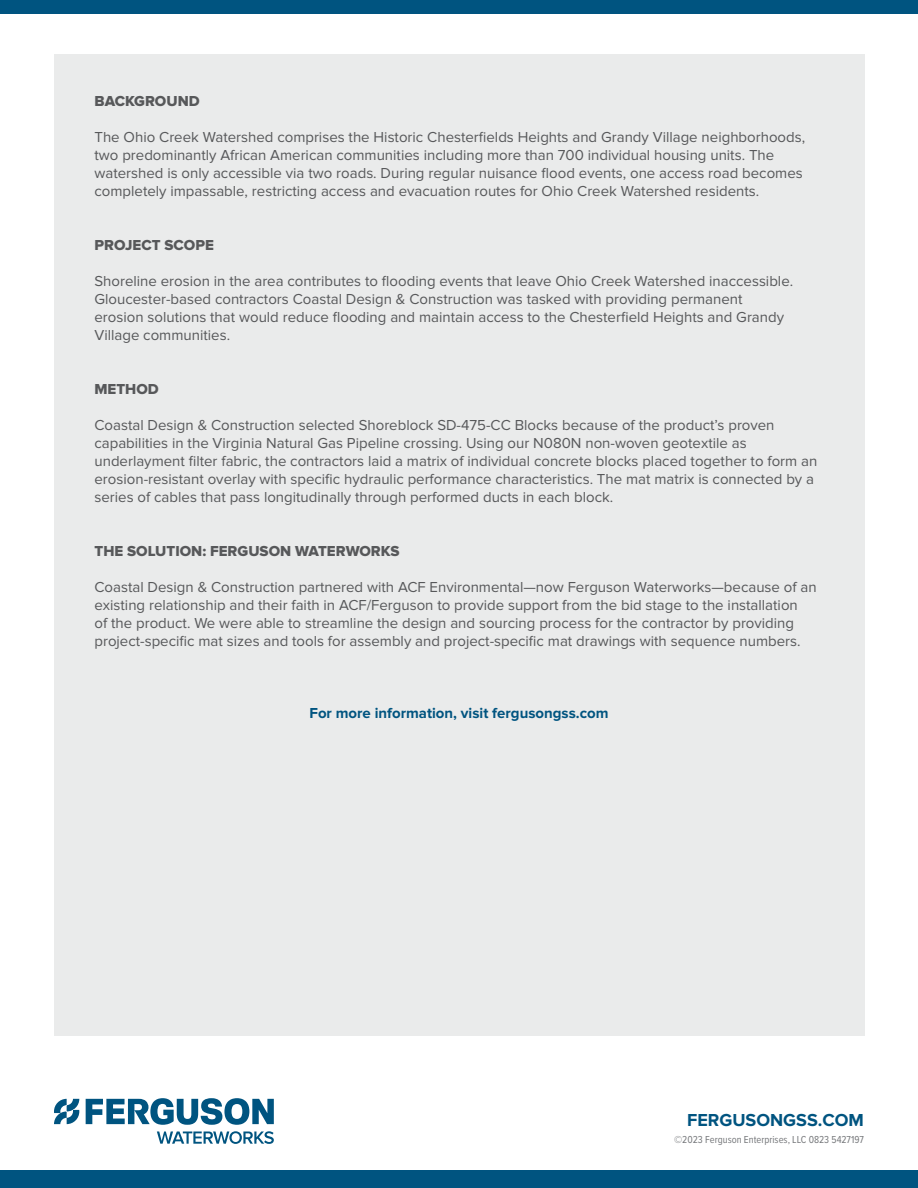
<style>
.page{position:relative;width:918px;height:1188px;background:#fff}
.page>*{position:absolute;margin:0;border:0;box-sizing:border-box;transform-origin:0 0}
.t1{font:700 18px "Proxima Nova";color:#005480}
.t2{font:15px/18px "Proxima Nova";color:#57585a}
.t3{font:15px "Proxima Nova Extrabld";color:#57585a}
.t4{font:700 15px "Proxima Nova";color:#005480}
.t5{font:10.5px "Proxima Nova Cond";color:#76787b}
</style>
<div class="page">
<svg style="left:157px;top:1131px;width:117px;height:13px"></svg>
<svg style="left:54px;top:1099px;width:25px;height:25px"></svg>
<svg style="left:86px;top:1098px;width:188px;height:27px"></svg>
<div style="left:54px;top:54px;width:810px;height:982px;background:#eaebeb"></div>
<div style="left:0;top:0;width:918px;height:13px;background:#005480"></div>
<div style="left:0;top:1170px;width:918px;height:18px;background:#005480"></div>
<p class="t3" style="left:94px;top:95px;width:107px">BACKGROUND</p>
<p class="t2" style="left:94px;top:129px;width:712px">The Ohio Creek Watershed comprises the Historic Chesterfields Heights and Grandy Village neighborhoods, two predominantly African American communities including more than 700 individual housing units. The watershed is only accessible via two roads. During regular nuisance flood events, one access road becomes completely impassable, restricting access and evacuation routes for Ohio Creek Watershed residents.</p>
<p class="t3" style="left:94px;top:239px;width:121px">PROJECT SCOPE</p>
<p class="t2" style="left:94px;top:273px;width:700px">Shoreline erosion in the area contributes to flooding events that leave Ohio Creek Watershed inaccessible.<br>Gloucester-based contractors Coastal Design &amp; Construction was tasked with providing permanent erosion solutions that would reduce flooding and maintain access to the Chesterfield Heights and Grandy Village communities.</p>
<p class="t3" style="left:94px;top:383px;width:66px">METHOD</p>
<p class="t2" style="left:94px;top:417px;width:724px">Coastal Design &amp; Construction selected Shoreblock SD-475-CC Blocks because of the product’s proven capabilities in the Virginia Natural Gas Pipeline crossing. Using our N080N non-woven geotextile as underlayment filter fabric, the contractors laid a matrix of individual concrete blocks placed together to form an erosion-resistant overlay with specific hydraulic performance characteristics. The mat matrix is connected by a series of cables that pass longitudinally through performed ducts in each block.</p>
<p class="t3" style="left:94px;top:545px;width:307px">THE SOLUTION: FERGUSON WATERWORKS</p>
<p class="t2" style="left:94px;top:579px;width:724px">Coastal Design &amp; Construction partnered with ACF Environmental—now Ferguson Waterworks—because of an existing relationship and their faith in ACF/Ferguson to provide support from the bid stage to the installation<br>of the product. We were able to streamline the design and sourcing process for the contractor by providing project-specific mat sizes and tools for assembly and project-specific mat drawings with sequence numbers.</p>
<p class="t4" style="left:309px;top:707px;width:301px">For more information, visit fergusongss.com</p>
<p class="t1" style="left:687px;top:1112px;width:178px">FERGUSONGSS.COM</p>
<p class="t5" style="left:674px;top:1136px;width:191px">©2023 Ferguson Enterprises, LLC 0823 5427197</p>
</div>
